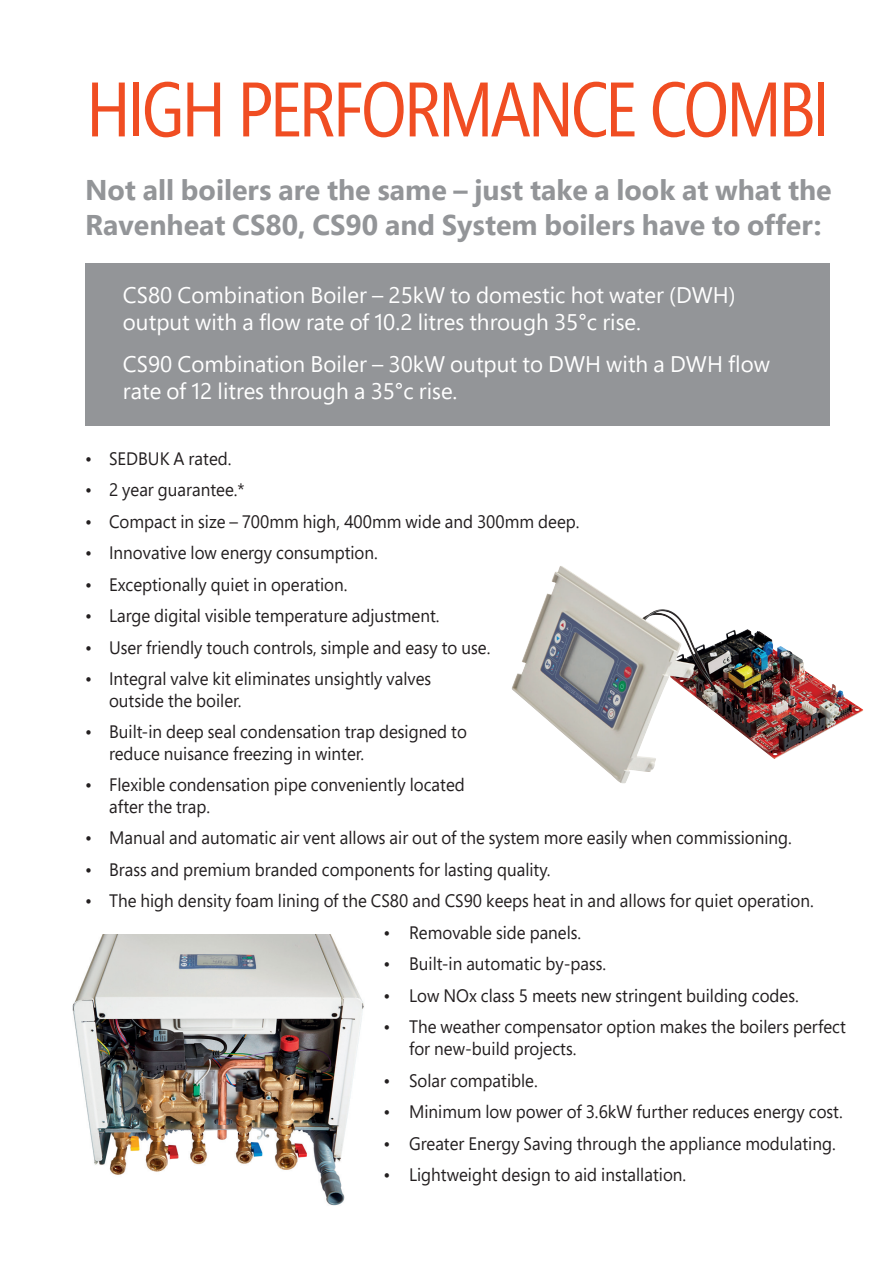
<style>
.page{position:relative;width:893px;height:1263px;background:#fff}
.page>*{position:absolute;margin:0;border:0;box-sizing:border-box;transform-origin:0 0}
.t1{font:76.95px "Segoe Pro Cond";letter-spacing:-.05em;color:#f04d22}
.t2{font:700 28.5px/34.2px "Segoe Pro";color:#939598}
.t3{font:22.5px/27px "Segoe Pro";color:#fff}
.t4{font:18px/21.6px "Segoe Pro";color:#231f20;scale:.95 1}
</style>
<div class="page">
<div style="left:85px;top:264px;width:745px;height:162px;background:#939598"></div>
<img style="left:72px;top:935px;width:292px;height:271px">
<img style="left:512px;top:566px;width:351px;height:217px">
<h1 class="t1" style="left:86px;top:62px;width:746px">HIGH PERFORMANCE COMBI</h1>
<h2 class="t2" style="left:85px;top:172px;width:748px">Not all boilers are the same – just take a look at what the<br>Ravenheat CS80, CS90 and System boilers have to offer:</h2>
<p class="t3" style="left:123px;top:281px;width:614px">CS80 Combination Boiler – 25kW to domestic hot water (DWH) output with a flow rate of 10.2 litres through 35°c rise.</p>
<p class="t3" style="left:123px;top:350px;width:648px">CS90 Combination Boiler – 30kW output to DWH with a DWH flow rate of 12 litres through a 35°c rise.</p>
<p class="t4" style="left:85px;top:447px;width:156px">• SEDBUK A rated.</p>
<p class="t4" style="left:85px;top:478px;width:170px">• 2 year guarantee.*</p>
<p class="t4" style="left:85px;top:510px;width:522px">• Compact in size – 700mm high, 400mm wide and 300mm deep.</p>
<p class="t4" style="left:85px;top:541px;width:310px">• Innovative low energy consumption.</p>
<p class="t4" style="left:85px;top:573px;width:278px">• Exceptionally quiet in operation.</p>
<p class="t4" style="left:85px;top:604px;width:375px">• Large digital visible temperature adjustment.</p>
<p class="t4" style="left:85px;top:636px;width:428px">• User friendly touch controls, simple and easy to use.</p>
<p class="t4" style="left:109px;top:667px;width:341px;text-indent:-24px">• Integral valve kit eliminates unsightly valves outside the boiler.</p>
<p class="t4" style="left:109px;top:721px;width:378px;text-indent:-24px">• Built-in deep seal condensation trap designed to reduce nuisance freezing in winter.</p>
<p class="t4" style="left:109px;top:774px;width:376px;text-indent:-24px">• Flexible condensation pipe conveniently located after the trap.</p>
<p class="t4" style="left:85px;top:827px;width:746px">• Manual and automatic air vent allows air out of the system more easily when commissioning.</p>
<p class="t4" style="left:85px;top:858px;width:491px">• Brass and premium branded components for lasting quality.</p>
<p class="t4" style="left:85px;top:890px;width:769px">• The high density foam lining of the CS80 and CS90 keeps heat in and allows for quiet operation.</p>
<p class="t4" style="left:383px;top:921px;width:210px">• Removable side panels.</p>
<p class="t4" style="left:383px;top:953px;width:236px">• Built-in automatic by-pass.</p>
<p class="t4" style="left:383px;top:984px;width:439px">• Low NOx class 5 meets new stringent building codes.</p>
<p class="t4" style="left:409px;top:1016px;width:461px;text-indent:-26px">• The weather compensator option makes the boilers perfect for new-build projects.</p>
<p class="t4" style="left:383px;top:1069px;width:164px">• Solar compatible.</p>
<p class="t4" style="left:383px;top:1100px;width:485px">• Minimum low power of 3.6kW further reduces energy cost.</p>
<p class="t4" style="left:383px;top:1132px;width:478px">• Greater Energy Saving through the appliance modulating.</p>
<p class="t4" style="left:383px;top:1163px;width:320px">• Lightweight design to aid installation.</p>
</div>
